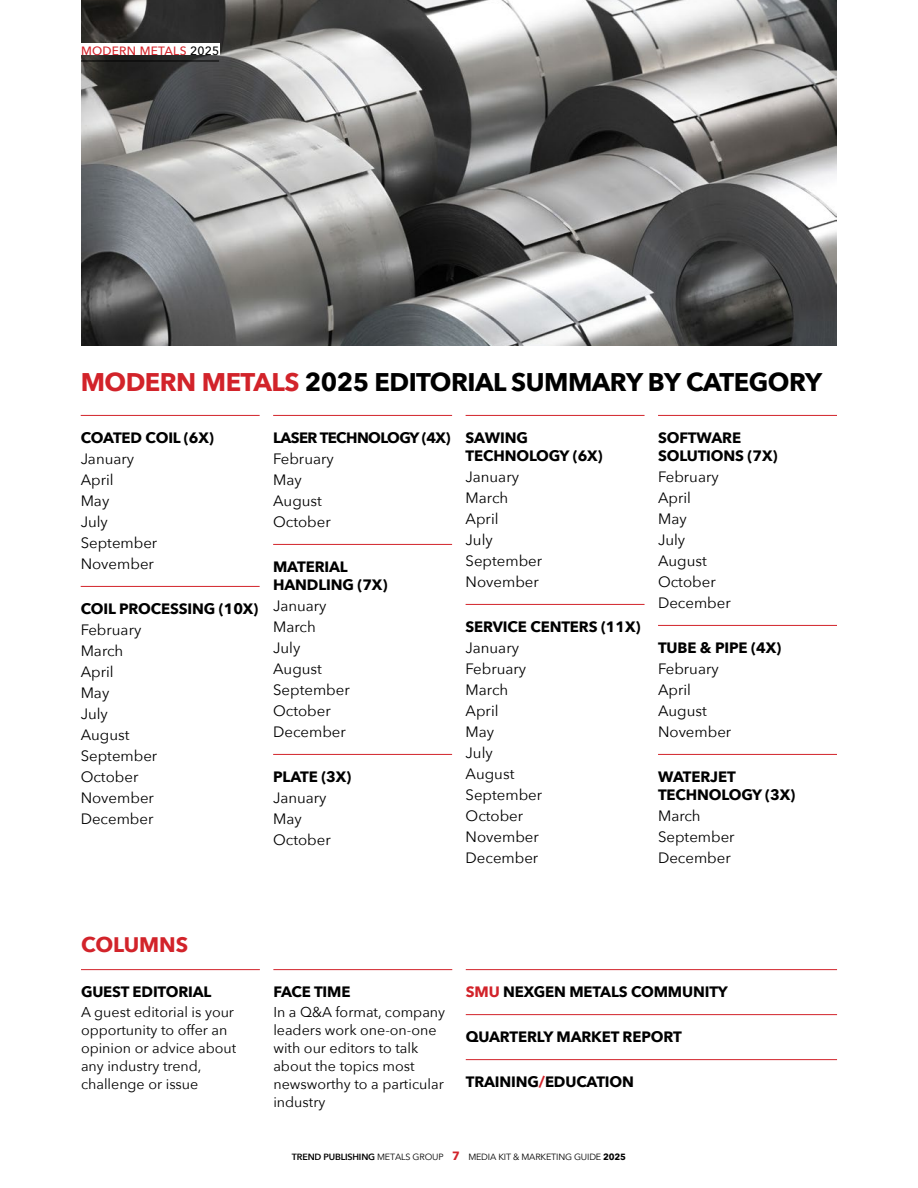
<style>
.page{position:relative;width:918px;height:1188px;background:#fff}
.page>*{position:absolute;margin:0;border:0;box-sizing:border-box;transform-origin:0 0}
.t1{font:700 25.5px "Avenir Next";letter-spacing:-.02em;color:#000}
.t2{font:700 21px "Avenir Next";color:#d2232a}
.t3{font:15px/21px "Avenir Next";color:#000}
.t4{font:700 15px/18px "Avenir Next";letter-spacing:-.01em;color:#000}
.t5{font:700 15px "Avenir Next";letter-spacing:-.04em;color:#000}
.t6{font:14.25px/18px "Avenir Next";color:#000}
.t7{font:500 12px "Avenir Next";letter-spacing:.02em;color:#d2232a}
.t8{font:9px "Avenir Next";letter-spacing:-.02em;color:#000}
.s1{color:#000}
.s2{color:#d2232a}
.s3{font-weight:600}
.s4{font-weight:700;font-size:12px;color:#d2232a}
.s5{font-weight:700}
</style>
<div class="page">
<img style="left:81px;top:0;width:756px;height:345px">
<div style="left:81px;top:43px;width:138px;height:12px;background:#fff"></div>
<hr style="left:81px;top:61px;width:138px;height:1px;background:#000">
<hr style="left:81px;top:415px;width:179px;height:1px;background:#d2232a">
<hr style="left:81px;top:586px;width:179px;height:1px;background:#d2232a">
<hr style="left:273px;top:415px;width:179px;height:1px;background:#d2232a">
<hr style="left:273px;top:544px;width:179px;height:1px;background:#d2232a">
<hr style="left:273px;top:754px;width:179px;height:1px;background:#d2232a">
<hr style="left:466px;top:415px;width:179px;height:1px;background:#d2232a">
<hr style="left:466px;top:604px;width:179px;height:1px;background:#d2232a">
<hr style="left:658px;top:415px;width:179px;height:1px;background:#d2232a">
<hr style="left:658px;top:625px;width:179px;height:1px;background:#d2232a">
<hr style="left:658px;top:754px;width:179px;height:1px;background:#d2232a">
<hr style="left:81px;top:969px;width:179px;height:1px;background:#d2232a">
<hr style="left:273px;top:969px;width:179px;height:1px;background:#d2232a">
<hr style="left:466px;top:969px;width:371px;height:1px;background:#d2232a">
<hr style="left:466px;top:1014px;width:371px;height:1px;background:#d2232a">
<hr style="left:466px;top:1059px;width:371px;height:1px;background:#d2232a">
<p class="t7" style="left:81px;top:41px;width:140px">MODERN METALS <span class="s1">2025</span></p>
<h1 class="t1" style="left:81px;top:360px;width:743px"><span class="s2">MODERN METALS</span> 2025 EDITORIAL SUMMARY BY CATEGORY</h1>
<p class="t4" style="left:81px;top:428px;width:135px">COATED COIL (6X)</p>
<p class="t3" style="left:81px;top:447px;width:78px">January<br>April<br>May<br>July<br>September<br>November</p>
<p class="t4" style="left:81px;top:599px;width:179px">COIL PROCESSING (10X)</p>
<p class="t3" style="left:81px;top:618px;width:78px">February<br>March<br>April<br>May<br>July<br>August<br>September<br>October<br>November<br>December</p>
<p class="t5" style="left:273px;top:425px;width:179px">LASER TECHNOLOGY (4X)</p>
<p class="t3" style="left:273px;top:447px;width:62px">February<br>May<br>August<br>October</p>
<p class="t4" style="left:273px;top:557px;width:116px">MATERIAL<br>HANDLING (7X)</p>
<p class="t3" style="left:273px;top:594px;width:78px">January<br>March<br>July<br>August<br>September<br>October<br>December</p>
<p class="t4" style="left:273px;top:767px;width:80px">PLATE (3X)</p>
<p class="t3" style="left:273px;top:786px;width:59px">January<br>May<br>October</p>
<p class="t4" style="left:466px;top:428px;width:139px">SAWING<br>TECHNOLOGY (6X)</p>
<p class="t3" style="left:466px;top:465px;width:78px">January<br>March<br>April<br>July<br>September<br>November</p>
<p class="t4" style="left:466px;top:617px;width:176px">SERVICE CENTERS (11X)</p>
<p class="t3" style="left:466px;top:636px;width:78px">January<br>February<br>March<br>April<br>May<br>July<br>August<br>September<br>October<br>November<br>December</p>
<p class="t4" style="left:658px;top:428px;width:121px">SOFTWARE<br>SOLUTIONS (7X)</p>
<p class="t3" style="left:658px;top:465px;width:74px">February<br>April<br>May<br>July<br>August<br>October<br>December</p>
<p class="t4" style="left:658px;top:638px;width:125px">TUBE &amp; PIPE (4X)</p>
<p class="t3" style="left:658px;top:657px;width:75px">February<br>April<br>August<br>November</p>
<p class="t4" style="left:658px;top:767px;width:139px">WATERJET<br>TECHNOLOGY (3X)</p>
<p class="t3" style="left:658px;top:804px;width:78px">March<br>September<br>December</p>
<h2 class="t2" style="left:81px;top:926px;width:109px">COLUMNS</h2>
<p class="t4" style="left:81px;top:983px;width:132px">GUEST EDITORIAL</p>
<p class="t6" style="left:81px;top:1002px;width:157px">A guest editorial is your opportunity to offer an opinion or advice about any industry trend, challenge or issue</p>
<p class="t4" style="left:273px;top:983px;width:79px">FACE TIME</p>
<p class="t6" style="left:273px;top:1002px;width:173px">In a Q&amp;A format, company leaders work one-on-one with our editors to talk about the topics most newsworthy to a particular industry</p>
<p class="t4" style="left:466px;top:983px;width:264px"><span class="s2">SMU</span> NEXGEN METALS COMMUNITY</p>
<p class="t4" style="left:466px;top:1028px;width:217px">QUARTERLY MARKET REPORT</p>
<p class="t4" style="left:466px;top:1073px;width:170px">TRAINING<span class="s2">/</span>EDUCATION</p>
<p class="t8" style="left:292px;top:1149px;width:336px"><span class="s3">TREND PUBLISHING</span> METALS GROUP <span class="s4">7</span> MEDIA KIT &amp; MARKETING GUIDE <span class="s5">2025</span></p>
</div>
